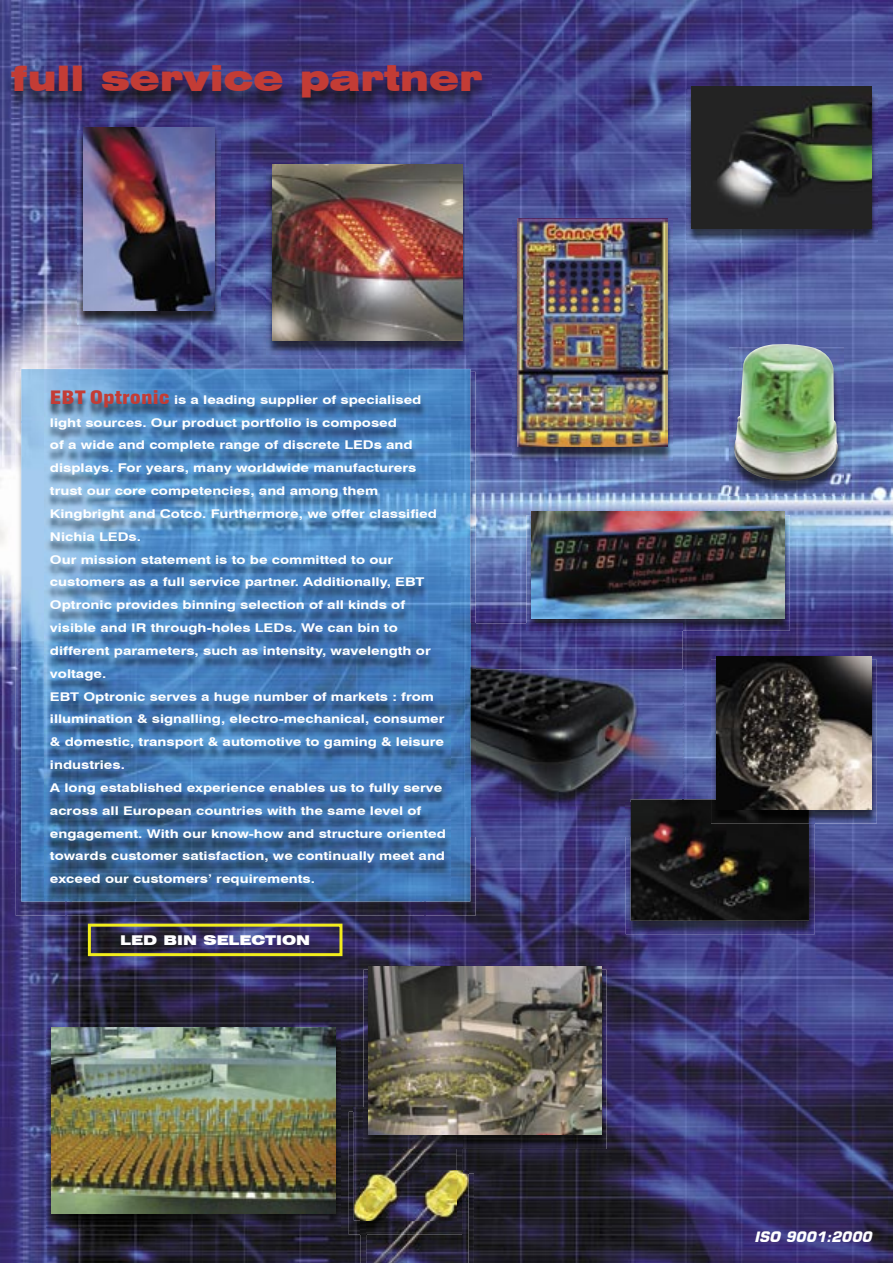
<style>
.page{position:relative;width:893px;height:1263px;background:#fff}
.page>*{position:absolute;margin:0;border:0;box-sizing:border-box;transform-origin:0 0}
.t1{font:900 expanded 34.5px "Swiss 721 BT";color:#c33c35}
.t2{font:italic 700 14.25px "Square 721 BT";color:#fff}
.t3{font:900 expanded 13.5px "Swiss 721 BT";color:#fff}
.t4{font:700 12px/22.8px "Swiss 721 BT";color:#fff;scale:1.25 1}
.s1{font-weight:900;font-stretch:condensed;font-size:18px;color:#c33c35}
</style>
<div class="page">
<img style="left:0;top:0;width:893px;height:1263px">
<img style="left:526px;top:515px;width:264px;height:116px">
<img style="left:531px;top:512px;width:254px;height:107px">
<img style="left:683px;top:669px;width:1px;height:130px">
<img style="left:471px;top:624px;width:212px;height:182px">
<img style="left:526px;top:624px;width:157px;height:7px">
<img style="left:471px;top:806px;width:160px;height:30px">
<img style="left:46px;top:1030px;width:295px;height:197px">
<img style="left:51px;top:1027px;width:284px;height:186px">
<img style="left:349px;top:1111px;width:113px;height:123px">
<svg style="left:354px;top:1107px;width:10px;height:4px"></svg>
<img style="left:354px;top:1111px;width:102px;height:109px">
<img style="left:361px;top:1173px;width:113px;height:90px">
<img style="left:361px;top:1173px;width:5px;height:61px">
<svg style="left:456px;top:1170px;width:12px;height:3px"></svg>
<img style="left:366px;top:1170px;width:90px;height:3px">
<img style="left:366px;top:1173px;width:102px;height:90px">
<img style="left:0;top:66px;width:491px;height:51px">
<img style="left:626px;top:823px;width:189px;height:111px">
<svg style="left:626px;top:803px;width:5px;height:3px"></svg>
<img style="left:631px;top:799px;width:178px;height:122px">
<img style="left:16px;top:372px;width:50px;height:543px">
<img style="left:470px;top:372px;width:6px;height:297px">
<img style="left:425px;top:816px;width:51px;height:99px">
<img style="left:66px;top:901px;width:359px;height:14px">
<img style="left:21px;top:369px;width:449px;height:52px">
<img style="left:21px;top:421px;width:50px;height:480px">
<img style="left:421px;top:421px;width:49px;height:480px">
<img style="left:71px;top:898px;width:350px;height:3px">
<img style="left:465px;top:669px;width:5px;height:137px">
<img style="left:470px;top:624px;width:1px;height:45px">
<img style="left:470px;top:806px;width:1px;height:30px">
<img style="left:470px;top:669px;width:1px;height:137px">
<img style="left:45px;top:394px;width:406px;height:504px">
<img style="left:266px;top:168px;width:202px;height:186px">
<img style="left:272px;top:165px;width:191px;height:175px">
<img style="left:729px;top:348px;width:114px;height:147px">
<img style="left:732px;top:342px;width:107px;height:140px">
<svg style="left:88px;top:924px;width:254px;height:32px;background:#57524d"></svg>
<img style="left:78px;top:130px;width:142px;height:195px">
<img style="left:83px;top:128px;width:131px;height:182px">
<img style="left:512px;top:221px;width:161px;height:240px">
<img style="left:517px;top:218px;width:151px;height:228px">
<img style="left:364px;top:970px;width:243px;height:179px">
<img style="left:456px;top:1135px;width:6px;height:14px">
<img style="left:364px;top:1107px;width:92px;height:42px">
<img style="left:369px;top:966px;width:232px;height:169px">
<img style="left:686px;top:89px;width:191px;height:153px">
<img style="left:692px;top:86px;width:180px;height:142px">
<img style="left:711px;top:660px;width:166px;height:163px">
<img style="left:809px;top:809px;width:6px;height:14px">
<img style="left:711px;top:799px;width:98px;height:24px">
<img style="left:716px;top:656px;width:156px;height:153px">
<h1 class="t1" style="left:12px;top:58px;width:473px">full service partner</h1>
<p class="t4" style="left:50px;top:388px;width:318px"><span class="s1">EBT Optronic</span> is a leading supplier of specialised light sources. Our product portfolio is composed<br>of a wide and complete range of discrete LEDs and displays. For years, many worldwide manufacturers trust our core competencies, and among them Kingbright and Cotco. Furthermore, we offer classified Nichia LEDs.<br>Our mission statement is to be committed to our customers as a full service partner. Additionally, EBT Optronic provides binning selection of all kinds of visible and IR through-holes LEDs. We can bin to different parameters, such as intensity, wavelength or voltage.<br>EBT Optronic serves a huge number of markets : from illumination &amp; signalling, electro-mechanical, consumer &amp; domestic, transport &amp; automotive to gaming &amp; leisure industries.<br>A long established experience enables us to fully serve across all European countries with the same level of engagement. With our know-how and structure oriented towards customer satisfaction, we continually meet and exceed our customers’ requirements.</p>
<p class="t3" style="left:120px;top:932px;width:191px">LED BIN SELECTION</p>
<p class="t2" style="left:754px;top:1228px;width:123px">ISO 9001:2000</p>
</div>
